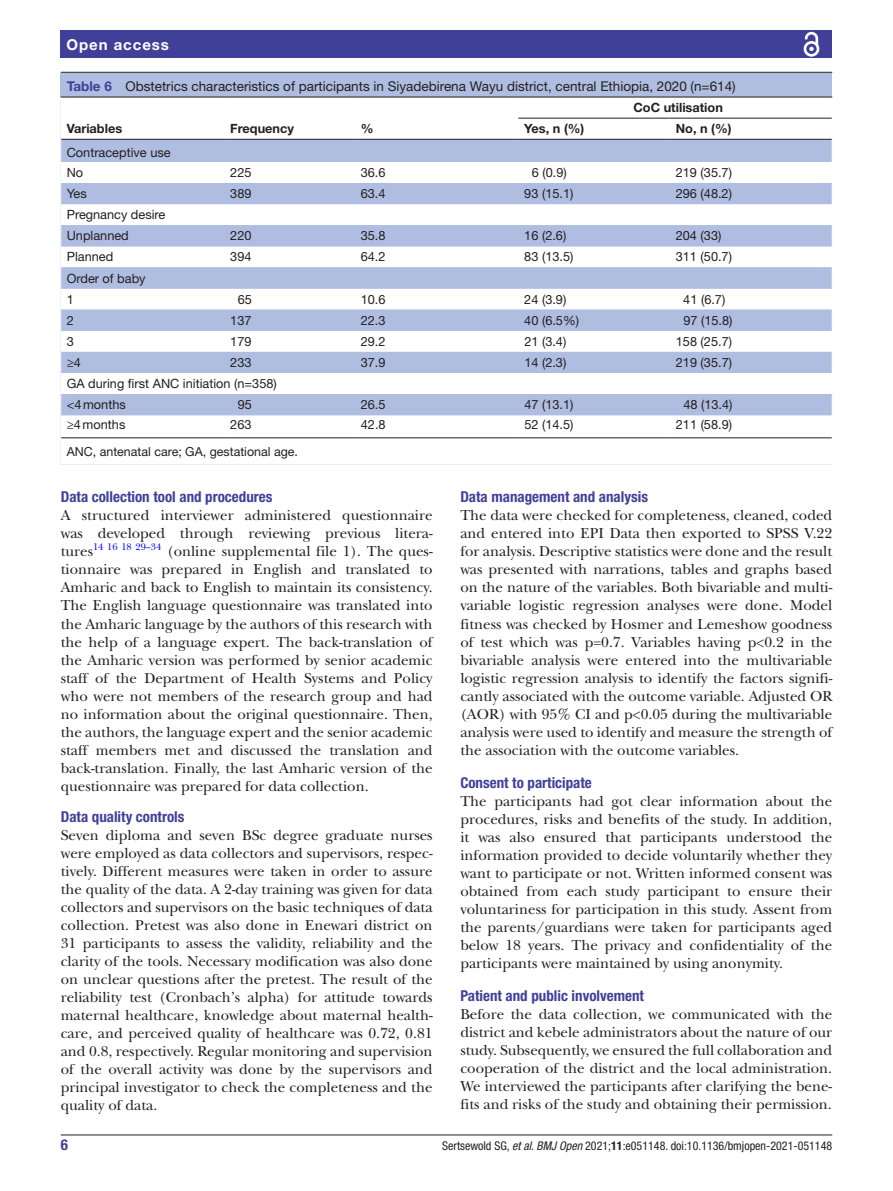
<style>
.page{position:relative;width:893px;height:1191px;background:#fff}
.page>*{position:absolute;margin:0;border:0;box-sizing:border-box;transform-origin:0 0}
.t1{font:15px/18px "New Baskerville";color:#231f20;text-align:justify}
.t2{font:700 condensed 15px "Helvetica Neue LT Std";color:#414099}
.t3{font:700 15px "Helvetica Neue LT Std";letter-spacing:.065em;color:#fff}
.t4{font:13.5px "Helvetica Neue LT Std";color:#231f20}
.t5{font:12.75px/21.1px "Helvetica Neue LT Std";color:#231f20}
.t6{font:700 12.75px "Helvetica Neue LT Std";color:#231f20}
.t7{font:12.45px "Helvetica Neue LT Std";color:#231f20}
.t8{font:condensed 12px "Helvetica Neue LT Std";color:#231f20}
.t9{font:9.9px "New Baskerville";color:#00f}
.s1{font-weight:700;color:#414099}
.s2{font-style:italic}
.s3{font-weight:700}
</style>
<div class="page">
<hr style="left:61px;top:1134px;width:771px;height:1px;background:#231f20">
<div style="left:61px;top:31px;width:771px;height:27px;background:#414099"></div>
<svg style="left:803px;top:31px;width:17px;height:26px"></svg>
<div style="left:61px;top:73px;width:771px;height:392px;background:#afbde1"></div>
<hr style="left:61px;top:72px;width:771px;height:1px;background:#231f20">
<div style="left:61px;top:98px;width:771px;height:367px;background:#fff"></div>
<svg style="left:61px;top:140px;width:771px;height:275px"></svg>
<hr style="left:61px;top:139px;width:163px;height:1px;background:#231f20">
<hr style="left:224px;top:139px;width:131px;height:1px;background:#231f20">
<hr style="left:355px;top:139px;width:163px;height:1px;background:#231f20">
<hr style="left:61px;top:97px;width:163px;height:1px;background:#231f20">
<hr style="left:224px;top:97px;width:131px;height:1px;background:#231f20">
<hr style="left:355px;top:97px;width:163px;height:1px;background:#231f20">
<hr style="left:518px;top:97px;width:152px;height:1px;background:#231f20">
<hr style="left:670px;top:97px;width:162px;height:1px;background:#231f20">
<hr style="left:518px;top:118px;width:152px;height:1px;background:#231f20">
<hr style="left:518px;top:139px;width:152px;height:1px;background:#231f20">
<hr style="left:670px;top:118px;width:162px;height:1px;background:#231f20">
<hr style="left:670px;top:139px;width:162px;height:1px;background:#231f20">
<hr style="left:61px;top:437px;width:163px;height:1px;background:#231f20">
<hr style="left:224px;top:437px;width:131px;height:1px;background:#231f20">
<hr style="left:355px;top:437px;width:163px;height:1px;background:#231f20">
<hr style="left:518px;top:437px;width:152px;height:1px;background:#231f20">
<hr style="left:670px;top:437px;width:162px;height:1px;background:#231f20">
<svg style="left:60px;top:97px;width:1px;height:368px"></svg>
<hr style="left:67px;top:455px;width:765px;height:1px;background:#fff">
<p class="t3" style="left:66px;top:35px;width:104px">Open access</p>
<p class="t4" style="left:67px;top:78px;width:670px"><span class="s1">Table 6</span> Obstetrics characteristics of participants in Siyadebirena Wayu district, central Ethiopia, 2020 (n=614)</p>
<p class="t6" style="left:67px;top:121px;width:57px">Variables</p>
<p class="t6" style="left:230px;top:121px;width:65px">Frequency</p>
<p class="t6" style="left:361px;top:121px;width:14px">%</p>
<p class="t6" style="left:633px;top:100px;width:91px">CoC utilisation</p>
<p class="t6" style="left:524px;top:121px;width:61px">Yes, n (%)</p>
<p class="t6" style="left:676px;top:121px;width:57px">No, n (%)</p>
<p class="t5" style="left:67px;top:143px;width:105px;line-height:19.6px">Contraceptive use<br>No</p>
<p class="t5" style="left:230px;top:162px;width:23px">225</p>
<p class="t5" style="left:361px;top:162px;width:26px">36.6</p>
<p class="t5" style="left:532px;top:162px;width:36px">6 (0.9)</p>
<p class="t5" style="left:676px;top:162px;width:58px">219 (35.7)</p>
<p class="t5" style="left:67px;top:183px;width:22px">Yes</p>
<p class="t5" style="left:230px;top:183px;width:23px">389</p>
<p class="t5" style="left:361px;top:183px;width:26px">63.4</p>
<p class="t5" style="left:524px;top:183px;width:51px">93 (15.1)</p>
<p class="t5" style="left:676px;top:183px;width:58px">296 (48.2)</p>
<p class="t5" style="left:67px;top:204px;width:100px">Pregnancy desire<br>Unplanned</p>
<p class="t5" style="left:230px;top:225px;width:23px">220</p>
<p class="t5" style="left:361px;top:225px;width:26px">35.8</p>
<p class="t5" style="left:524px;top:225px;width:44px">16 (2.6)</p>
<p class="t5" style="left:676px;top:225px;width:47px">204 (33)</p>
<p class="t5" style="left:67px;top:246px;width:48px">Planned</p>
<p class="t5" style="left:230px;top:246px;width:23px">394</p>
<p class="t5" style="left:361px;top:246px;width:26px">64.2</p>
<p class="t5" style="left:524px;top:246px;width:51px">83 (13.5)</p>
<p class="t5" style="left:676px;top:246px;width:58px">311 (50.7)</p>
<p class="t5" style="left:67px;top:267px;width:80px">Order of baby<br>1</p>
<p class="t5" style="left:238px;top:288px;width:16px">65</p>
<p class="t5" style="left:361px;top:288px;width:26px">10.6</p>
<p class="t5" style="left:524px;top:288px;width:44px">24 (3.9)</p>
<p class="t5" style="left:683px;top:288px;width:44px">41 (6.7)</p>
<p class="t5" style="left:67px;top:309px;width:9px">2</p>
<p class="t5" style="left:230px;top:309px;width:23px">137</p>
<p class="t5" style="left:361px;top:309px;width:26px">22.3</p>
<p class="t5" style="left:524px;top:309px;width:56px">40 (6.5%)</p>
<p class="t5" style="left:683px;top:309px;width:51px">97 (15.8)</p>
<p class="t5" style="left:67px;top:330px;width:9px">3</p>
<p class="t5" style="left:230px;top:330px;width:23px">179</p>
<p class="t5" style="left:361px;top:330px;width:26px">29.2</p>
<p class="t5" style="left:524px;top:330px;width:44px">21 (3.4)</p>
<p class="t5" style="left:676px;top:330px;width:58px">158 (25.7)</p>
<p class="t5" style="left:67px;top:352px;width:16px">≥4</p>
<p class="t5" style="left:230px;top:352px;width:23px">233</p>
<p class="t5" style="left:361px;top:352px;width:26px">37.9</p>
<p class="t5" style="left:524px;top:352px;width:44px">14 (2.3)</p>
<p class="t5" style="left:676px;top:352px;width:58px">219 (35.7)</p>
<p class="t5" style="left:67px;top:373px;width:212px">GA during first ANC initiation (n=358) &lt;4months</p>
<p class="t5" style="left:238px;top:394px;width:16px">95</p>
<p class="t5" style="left:361px;top:394px;width:26px">26.5</p>
<p class="t5" style="left:524px;top:394px;width:51px">47 (13.1)</p>
<p class="t5" style="left:683px;top:394px;width:51px">48 (13.4)</p>
<p class="t5" style="left:67px;top:413px;width:60px">≥4months</p>
<p class="t5" style="left:230px;top:413px;width:23px">263</p>
<p class="t5" style="left:361px;top:413px;width:26px">42.8</p>
<p class="t5" style="left:524px;top:413px;width:51px">52 (14.5)</p>
<p class="t5" style="left:676px;top:413px;width:58px">211 (58.9)</p>
<p class="t7" style="left:67px;top:444px;width:233px">ANC, antenatal care; GA, gestational age.</p>
<p class="t2" style="left:61px;top:488px;width:213px">Data collection tool and procedures</p>
<p class="t1" style="left:61px;top:507px;width:373px">A structured interviewer administered questionnaire was developed through reviewing previous litera&shy;tures</p>
<p class="t9" style="left:93px;top:541px;width:70px">14 16 18 29–34</p>
<p class="t1" style="left:61px;top:543px;width:373px;text-indent:106px">(online supplemental file 1). The ques&shy;tionnaire was prepared in English and translated to Amharic and back to English to maintain its consistency.<br>The English language questionnaire was translated into the Amharic language by the authors of this research with the help of a language expert. The back-translation of the Amharic version was performed by senior academic staff of the Department of Health Systems and Policy who were not members of the research group and had no information about the original questionnaire. Then, the authors, the language expert and the senior academic staff members met and discussed the translation and back-translation. Finally, the last Amharic version of the questionnaire was prepared for data collection.</p>
<p class="t2" style="left:61px;top:807px;width:125px">Data quality controls</p>
<p class="t1" style="left:61px;top:826px;width:373px">Seven diploma and seven BSc degree graduate nurses were employed as data collectors and supervisors, respec&shy;tively. Different measures were taken in order to assure the quality of the data. A 2-day training was given for data collectors and supervisors on the basic techniques of data collection. Pretest was also done in Enewari district on 31 participants to assess the validity, reliability and the clarity of the tools. Necessary modification was also done on unclear questions after the pretest. The result of the reliability test (Cronbach’s alpha) for attitude towards maternal healthcare, knowledge about maternal health&shy;care, and perceived quality of healthcare was 0.72, 0.81 and 0.8, respectively. Regular monitoring and supervision of the overall activity was done by the supervisors and principal investigator to check the completeness and the quality of data.</p>
<p class="t2" style="left:460px;top:488px;width:189px">Data management and analysis</p>
<p class="t1" style="left:460px;top:507px;width:373px">The data were checked for completeness, cleaned, coded and entered into EPI Data then exported to SPSS V.22 for analysis. Descriptive statistics were done and the result was presented with narrations, tables and graphs based on the nature of the variables. Both bivariable and multi&shy;variable logistic regression analyses were done. Model fitness was checked by Hosmer and Lemeshow goodness of test which was p=0.7. Variables having p&lt;0.2 in the bivariable analysis were entered into the multivariable logistic regression analysis to identify the factors signifi&shy;cantly associated with the outcome variable. Adjusted OR (AOR) with 95% CI and p&lt;0.05 during the multivariable analysis were used to identify and measure the strength of the association with the outcome variables.</p>
<p class="t2" style="left:460px;top:773px;width:133px">Consent to participate</p>
<p class="t1" style="left:460px;top:792px;width:373px">The participants had got clear information about the procedures, risks and benefits of the study. In addition, it was also ensured that participants understood the information provided to decide voluntarily whether they want to participate or not. Written informed consent was obtained from each study participant to ensure their voluntariness for participation in this study. Assent from the parents/guardians were taken for participants aged below 18 years. The privacy and confidentiality of the participants were maintained by using anonymity.</p>
<p class="t2" style="left:460px;top:987px;width:185px">Patient and public involvement</p>
<p class="t1" style="left:460px;top:1005px;width:373px">Before the data collection, we communicated with the district and kebele administrators about the nature of our study. Subsequently, we ensured the full collaboration and cooperation of the district and the local administration.<br>We interviewed the participants after clarifying the bene&shy;fits and risks of the study and obtaining their permission.</p>
<p class="t2" style="left:61px;top:1135px;width:9px">6</p>
<p class="t8" style="left:442px;top:1138px;width:392px">Sertsewold SG, <span class="s2">et al</span>. <span class="s2">BMJ Open</span> 2021;<span class="s3">11</span>:e051148. doi:10.1136/bmjopen-2021-051148</p>
</div>
